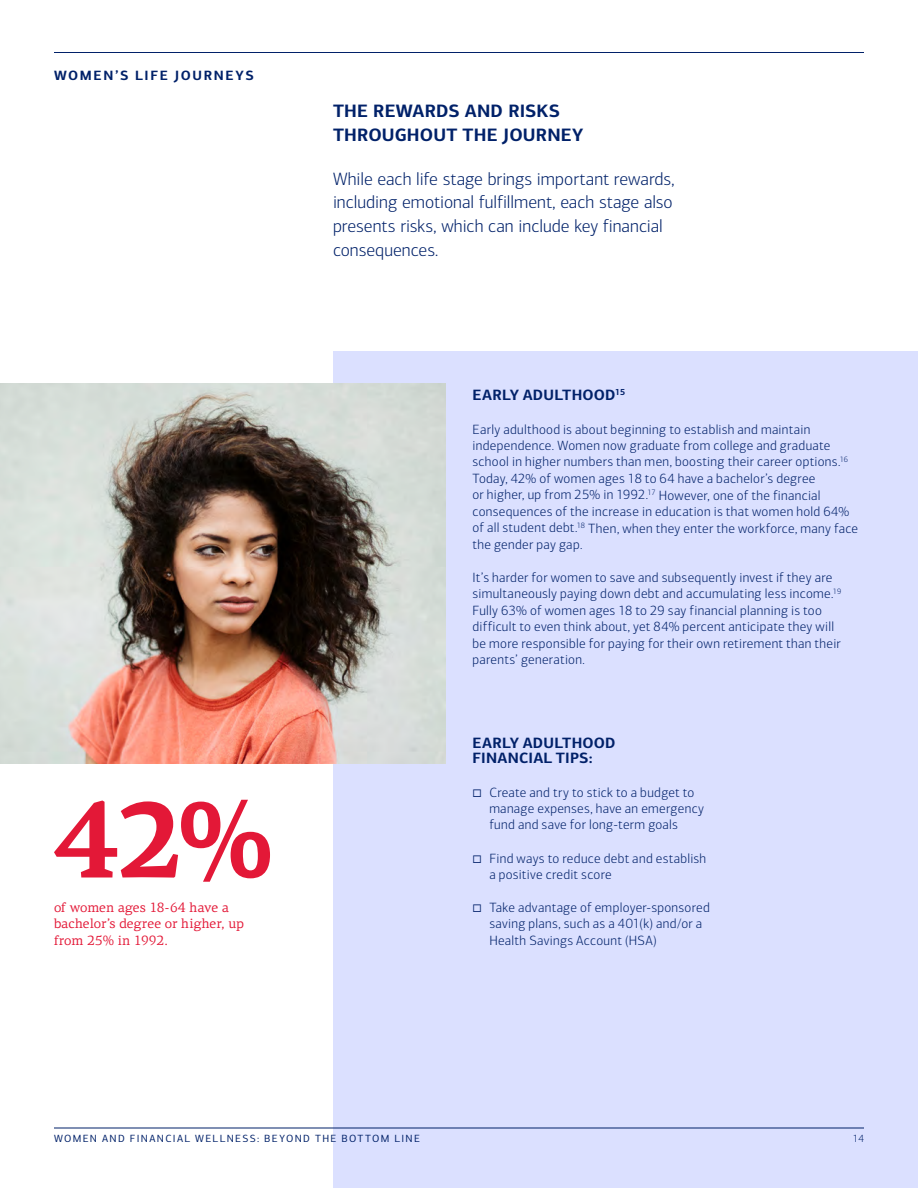
<style>
.page{position:relative;width:918px;height:1188px;background:#fff}
.page>*{position:absolute;margin:0;border:0;box-sizing:border-box;transform-origin:0 0}
.t1{font:700 108px "Connections Serif";color:#e31837}
.t2{font:300 18px/24px "Connections";color:#012169}
.t3{font:700 18px/24px "Connections";letter-spacing:.01em;color:#012169}
.t4{font:700 15px/15px "Connections";letter-spacing:.015em;color:#012169}
.t5{font:300 13.5px/16.5px "Connections";letter-spacing:.025em;color:#012169}
.t6{font:13.5px/16.5px "Connections Serif";letter-spacing:.005em;color:#e31837}
.t7{font:700 13.5px "Connections";letter-spacing:.12em;color:#012169}
.t8{font:10.5px "Connections";letter-spacing:.13em;color:#012169}
.t9{font:300 10.5px "Connections";color:#012169}
</style>
<div class="page">
<div style="left:333px;top:351px;width:585px;height:837px;background:#dbe0ff"></div>
<hr style="left:54px;top:1128px;width:810px;height:1px;background:#012169">
<img style="left:0;top:384px;width:446px;height:380px">
<hr style="left:54px;top:52px;width:810px;height:1px;background:#012169">
<p class="t7" style="left:54px;top:67px;width:201px">WOMEN’S LIFE JOURNEYS</p>
<h1 class="t1" style="left:54px;top:774px;width:219px">42%</h1>
<p class="t6" style="left:54px;top:899px;width:191px">of women ages 18-64 have a bachelor’s degree or higher, up from 25% in 1992.</p>
<h2 class="t3" style="left:333px;top:99px;width:252px">THE REWARDS AND RISKS<br>THROUGHOUT THE JOURNEY</h2>
<h2 class="t2" style="left:333px;top:167px;width:343px">While each life stage brings important rewards, including emotional fulfillment, each stage also presents risks, which can include key financial consequences.</h2>
<p class="t4" style="left:472px;top:387px;width:154px">EARLY ADULTHOOD<sup>15</sup></p>
<p class="t5" style="left:472px;top:421px;width:387px">Early adulthood is about beginning to establish and maintain independence. Women now graduate from college and graduate school in higher numbers than men, boosting their career options.<sup>16<br></sup>Today, 42% of women ages 18 to 64 have a bachelor’s degree<br>or higher, up from 25% in 1992.<sup>17</sup> However, one of the financial consequences of the increase in education is that women hold 64% of all student debt.<sup>18</sup> Then, when they enter the workforce, many face the gender pay gap.</p>
<p class="t5" style="left:473px;top:569px;width:370px">It’s harder for women to save and subsequently invest if they are simultaneously paying down debt and accumulating less income.<sup>19<br></sup>Fully 63% of women ages 18 to 29 say financial planning is too difficult to even think about, yet 84% percent anticipate they will be more responsible for paying for their own retirement than their parents’ generation.</p>
<p class="t4" style="left:472px;top:735px;width:145px">EARLY ADULTHOOD<br>FINANCIAL TIPS:</p>
<p class="t5" style="left:489px;top:784px;width:216px;text-indent:-17px">◻ Create and try to stick to a budget to manage expenses, have an emergency fund and save for long-term goals</p>
<p class="t5" style="left:489px;top:850px;width:218px;text-indent:-17px">◻ Find ways to reduce debt and establish a positive credit score</p>
<p class="t5" style="left:489px;top:899px;width:222px;text-indent:-17px">◻ Take advantage of employer-sponsored saving plans, such as a 401(k) and/or a<br>Health Savings Account (HSA)</p>
<p class="t8" style="left:54px;top:1132px;width:368px">WOMEN AND FINANCIAL WELLNESS: BEYOND THE BOTTOM LINE</p>
<p class="t9" style="left:853px;top:1132px;width:13px">14</p>
</div>
